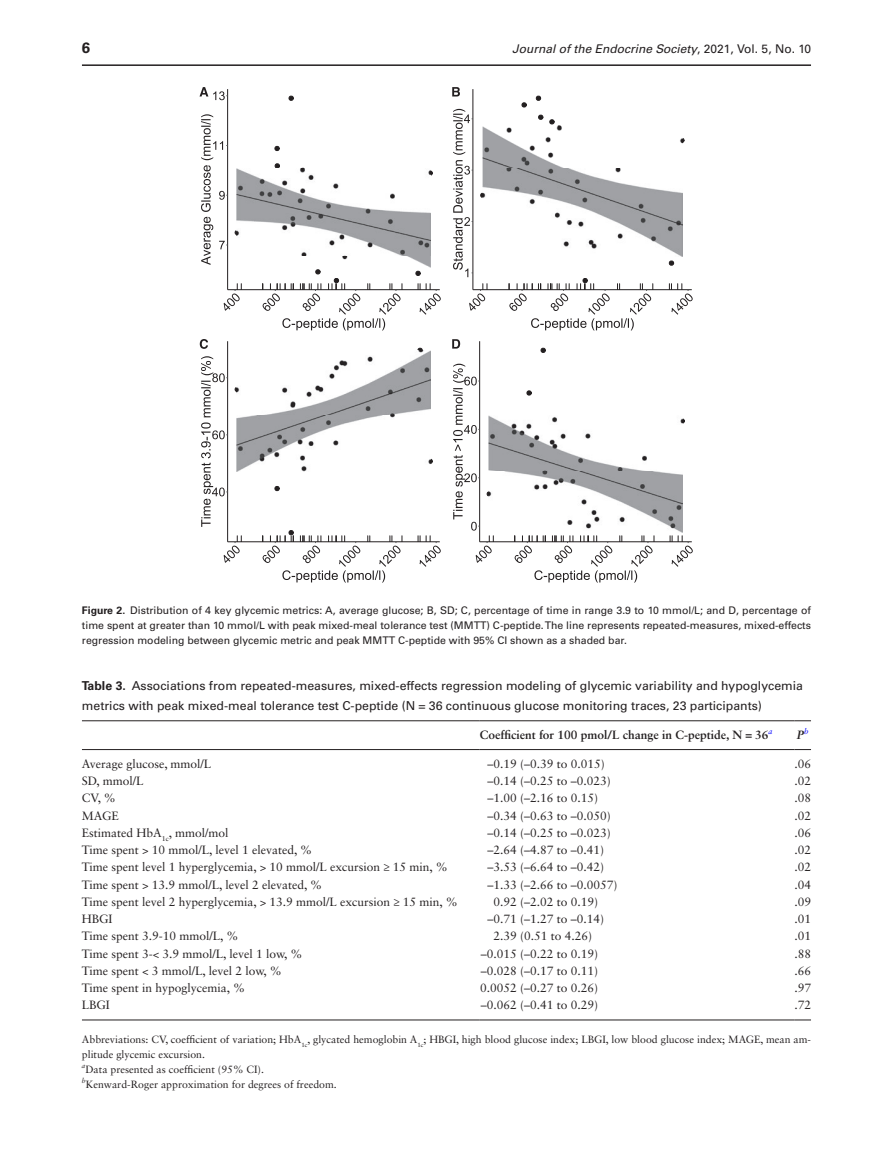
<style>
.page{position:relative;width:893px;height:1174px;background:#fff}
.page>*{position:absolute;margin:0;border:0;box-sizing:border-box;transform-origin:0 0}
.t1{font:700 15px "Univers LT Std";color:#231f20}
.t2{font:12.3px/19.5px "Univers LT Std";color:#231f20}
.t3{font:12px "Sabon LT Std";color:#231f20}
.t4{font:italic 12px "Univers LT Std";color:#231f20}
.t5{font:700 12px "Sabon LT Std";color:#231f20}
.t6{font:italic 700 12px "Sabon LT Std";color:#231f20}
.t7{font:10.5px/15.3px "Univers LT Std";color:#231f20;text-align:justify}
.t8{font:10.5px/15px "Sabon LT Std";color:#231f20}
.t9{font:italic 7.95px "Sabon LT Std";color:#00f}
.t10{font:italic 6.9px "Sabon LT Std";color:#231f20}
.s1{font-style:normal}
.s2{font-weight:700}
</style>
<div class="page">
<hr style="left:82px;top:64px;width:729px;height:2px;background:#231f20">
<hr style="left:82px;top:720px;width:398px;height:1px;background:#231f20">
<svg style="left:794px;top:720px;width:17px;height:1px"></svg>
<hr style="left:82px;top:749px;width:398px;height:1px;background:#231f20">
<svg style="left:794px;top:749px;width:17px;height:1px"></svg>
<hr style="left:480px;top:720px;width:314px;height:1px;background:#231f20">
<hr style="left:480px;top:749px;width:314px;height:1px;background:#231f20">
<hr style="left:82px;top:1019px;width:398px;height:1px;background:#231f20">
<hr style="left:480px;top:1019px;width:314px;height:1px;background:#231f20">
<svg style="left:794px;top:1019px;width:17px;height:1px"></svg>
<svg style="left:274px;top:146px;width:6px;height:5px"></svg>
<svg style="left:415px;top:270px;width:6px;height:6px"></svg>
<svg style="left:289px;top:95px;width:5px;height:6px"></svg>
<svg style="left:235px;top:163px;width:198px;height:97px"></svg>
<hr style="left:227px;top:89px;width:1px;height:201px;background:#231f20">
<hr style="left:228px;top:289px;width:212px;height:1px;background:#231f20">
<svg style="left:224px;top:284px;width:18px;height:27px"></svg>
<svg style="left:418px;top:284px;width:23px;height:31px"></svg>
<svg style="left:262px;top:269px;width:140px;height:61px"></svg>
<svg style="left:201px;top:114px;width:27px;height:151px"></svg>
<svg style="left:200px;top:87px;width:28px;height:13px"></svg>
<svg style="left:521px;top:102px;width:6px;height:6px"></svg>
<svg style="left:538px;top:114px;width:23px;height:12px"></svg>
<svg style="left:536px;top:95px;width:5px;height:6px"></svg>
<svg style="left:669px;top:260px;width:5px;height:6px"></svg>
<hr style="left:473px;top:89px;width:1px;height:201px;background:#231f20">
<hr style="left:473px;top:289px;width:219px;height:1px;background:#231f20">
<svg style="left:469px;top:284px;width:18px;height:27px"></svg>
<svg style="left:669px;top:284px;width:24px;height:31px"></svg>
<svg style="left:508px;top:278px;width:145px;height:52px"></svg>
<svg style="left:453px;top:109px;width:20px;height:168px"></svg>
<svg style="left:452px;top:87px;width:8px;height:9px"></svg>
<svg style="left:274px;top:486px;width:6px;height:5px"></svg>
<svg style="left:235px;top:347px;width:198px;height:124px"></svg>
<hr style="left:227px;top:341px;width:1px;height:201px;background:#231f20">
<hr style="left:228px;top:541px;width:212px;height:1px;background:#231f20">
<svg style="left:224px;top:536px;width:18px;height:27px"></svg>
<svg style="left:418px;top:536px;width:23px;height:31px"></svg>
<svg style="left:262px;top:530px;width:140px;height:52px"></svg>
<svg style="left:201px;top:356px;width:27px;height:171px"></svg>
<svg style="left:200px;top:339px;width:8px;height:10px"></svg>
<svg style="left:526px;top:390px;width:6px;height:6px"></svg>
<svg style="left:541px;top:347px;width:5px;height:6px"></svg>
<svg style="left:487px;top:417px;width:198px;height:111px"></svg>
<hr style="left:479px;top:341px;width:1px;height:201px;background:#231f20">
<hr style="left:480px;top:541px;width:212px;height:1px;background:#231f20">
<svg style="left:476px;top:536px;width:18px;height:27px"></svg>
<svg style="left:670px;top:536px;width:23px;height:31px"></svg>
<svg style="left:514px;top:536px;width:140px;height:46px"></svg>
<svg style="left:453px;top:364px;width:27px;height:166px"></svg>
<svg style="left:452px;top:339px;width:8px;height:9px"></svg>
<img style="left:482px;top:126px;width:200px;height:130px">
<img style="left:237px;top:169px;width:193px;height:98px">
<img style="left:237px;top:351px;width:193px;height:121px">
<img style="left:489px;top:415px;width:193px;height:118px">
<p class="t1" style="left:82px;top:39px;width:10px">6</p>
<p class="t4" style="left:512px;top:42px;width:300px">Journal of the Endocrine Society<span class="s1">, 2021, Vol. 5, No. 10</span></p>
<p class="t7" style="left:82px;top:602px;width:731px"><span class="s2">Figure 2.</span> Distribution of 4 key glycemic metrics: A, average glucose; B, SD; C, percentage of time in range 3.9 to 10 mmol/L; and D, percentage of time spent at greater than 10 mmol/L with peak mixed-meal tolerance test (MMTT) C-peptide. The line represents repeated-measures, mixed-effects regression modeling between glycemic metric and peak MMTT C-peptide with 95% CI shown as a shaded bar.</p>
<p class="t2" style="left:82px;top:676px;width:723px"><span class="s2">Table 3.</span> Associations from repeated-measures, mixed-effects regression modeling of glycemic variability and hypoglycemia metrics with peak mixed-meal tolerance test C-peptide (N = 36 continuous glucose monitoring traces, 23 participants)</p>
<p class="t5" style="left:480px;top:727px;width:290px">Coefficient for 100 pmol/L change in C-peptide, N = 36</p>
<p class="t9" style="left:768px;top:726px;width:5px">a</p>
<p class="t6" style="left:797px;top:727px;width:9px">P</p>
<p class="t9" style="left:804px;top:726px;width:6px">b</p>
<p class="t3" style="left:82px;top:756px;width:131px">Average glucose, mmol/L</p>
<p class="t3" style="left:488px;top:756px;width:119px">–0.19 (–0.39 to 0.015)</p>
<p class="t3" style="left:794px;top:756px;width:18px">.06</p>
<p class="t3" style="left:82px;top:773px;width:63px">SD, mmol/L</p>
<p class="t3" style="left:488px;top:773px;width:125px">–0.14 (–0.25 to –0.023)</p>
<p class="t3" style="left:794px;top:773px;width:18px">.02</p>
<p class="t3" style="left:82px;top:791px;width:36px">CV, %</p>
<p class="t3" style="left:488px;top:791px;width:112px">–1.00 (–2.16 to 0.15)</p>
<p class="t3" style="left:794px;top:791px;width:18px">.08</p>
<p class="t3" style="left:82px;top:808px;width:38px">MAGE</p>
<p class="t3" style="left:488px;top:808px;width:125px">–0.34 (–0.63 to –0.050)</p>
<p class="t3" style="left:794px;top:808px;width:18px">.02</p>
<p class="t3" style="left:82px;top:825px;width:148px">Estimated HbA<sub>1c</sub>, mmol/mol</p>
<p class="t3" style="left:488px;top:825px;width:125px">–0.14 (–0.25 to –0.023)</p>
<p class="t3" style="left:794px;top:825px;width:18px">.06</p>
<p class="t3" style="left:82px;top:842px;width:232px">Time spent &gt; 10 mmol/L, level 1 elevated, %</p>
<p class="t3" style="left:488px;top:842px;width:118px">–2.64 (–4.87 to –0.41)</p>
<p class="t3" style="left:794px;top:842px;width:18px">.02</p>
<p class="t3" style="left:82px;top:860px;width:367px">Time spent level 1 hyperglycemia, &gt; 10 mmol/L excursion ≥ 15 min, %</p>
<p class="t3" style="left:488px;top:860px;width:118px">–3.53 (–6.64 to –0.42)</p>
<p class="t3" style="left:794px;top:860px;width:18px">.02</p>
<p class="t3" style="left:82px;top:877px;width:242px">Time spent &gt; 13.9 mmol/L, level 2 elevated, %</p>
<p class="t3" style="left:488px;top:877px;width:132px">–1.33 (–2.66 to –0.0057)</p>
<p class="t3" style="left:794px;top:877px;width:18px">.04</p>
<p class="t3" style="left:82px;top:894px;width:377px">Time spent level 2 hyperglycemia, &gt; 13.9 mmol/L excursion ≥ 15 min, %</p>
<p class="t3" style="left:494px;top:894px;width:106px">0.92 (–2.02 to 0.19)</p>
<p class="t3" style="left:794px;top:894px;width:18px">.09</p>
<p class="t3" style="left:82px;top:911px;width:32px">HBGI</p>
<p class="t3" style="left:488px;top:911px;width:118px">–0.71 (–1.27 to –0.14)</p>
<p class="t3" style="left:794px;top:911px;width:18px">.01</p>
<p class="t3" style="left:82px;top:929px;width:158px">Time spent 3.9-10 mmol/L, %</p>
<p class="t3" style="left:494px;top:929px;width:100px">2.39 (0.51 to 4.26)</p>
<p class="t3" style="left:794px;top:929px;width:18px">.01</p>
<p class="t3" style="left:82px;top:946px;width:222px">Time spent 3-&lt; 3.9 mmol/L, level 1 low, %</p>
<p class="t3" style="left:481px;top:946px;width:119px">–0.015 (–0.22 to 0.19)</p>
<p class="t3" style="left:794px;top:946px;width:18px">.88</p>
<p class="t3" style="left:82px;top:963px;width:201px">Time spent &lt; 3 mmol/L, level 2 low, %</p>
<p class="t3" style="left:481px;top:963px;width:119px">–0.028 (–0.17 to 0.11)</p>
<p class="t3" style="left:794px;top:963px;width:18px">.66</p>
<p class="t3" style="left:82px;top:980px;width:165px">Time spent in hypoglycemia, %</p>
<p class="t3" style="left:480px;top:980px;width:120px">0.0052 (–0.27 to 0.26)</p>
<p class="t3" style="left:794px;top:980px;width:18px">.97</p>
<p class="t3" style="left:82px;top:998px;width:29px">LBGI</p>
<p class="t3" style="left:481px;top:998px;width:119px">–0.062 (–0.41 to 0.29)</p>
<p class="t3" style="left:794px;top:998px;width:18px">.72</p>
<p class="t8" style="left:82px;top:1031px;width:731px">Abbreviations: CV, coefficient of variation; HbA<sub>1c</sub>, glycated hemoglobin A<sub>1c</sub>; HBGI, high blood glucose index; LBGI, low blood glucose index; MAGE, mean am&shy;plitude glycemic excursion.<br><sup>a</sup>Data presented as coefficient (95% CI).</p>
<p class="t10" style="left:82px;top:1077px;width:5px">b</p>
<p class="t8" style="left:86px;top:1076px;width:252px">Kenward-Roger approximation for degrees of freedom.</p>
</div>
